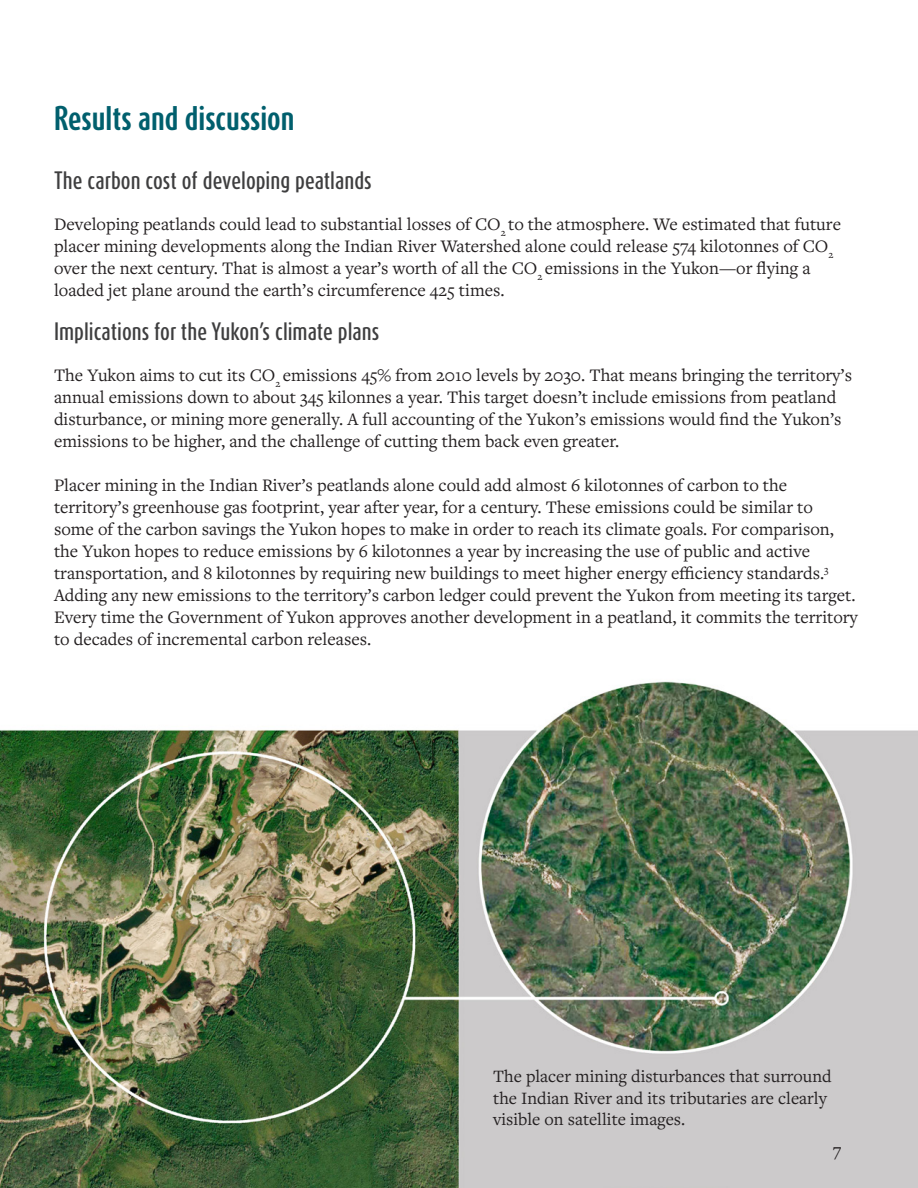
<style>
.page{position:relative;width:918px;height:1188px;background:#fff}
.page>*{position:absolute;margin:0;border:0;box-sizing:border-box;transform-origin:0 0}
.Heading{font:700 28.5px "Dax Compact Pro";color:#005f6d}
.Subheading{font:500 21px "Dax Compact Pro";color:#3e3e3f}
.t1{font:18.75px "Freight Text Pro";color:#231f20}
.Unjustified{font:18.3px/21.9px "Freight Text Pro";color:#231f20}
.t2{font:18px/21.6px "Freight Text Pro";color:#231f20}
</style>
<div class="page">
<img style="left:0;top:681px;width:918px;height:507px">
<p class="Heading" style="left:54px;top:99px;width:242px">Results and discussion</p>
<p class="Subheading" style="left:54px;top:167px;width:319px">The carbon cost of developing peatlands</p>
<p class="Unjustified" style="left:54px;top:213px;width:789px">Developing peatlands could lead to substantial losses of CO<sub>2</sub> to the atmosphere. We estimated that future placer mining developments along the Indian River Watershed alone could release 574 kilotonnes of CO<sub>2 </sub>over the next century. That is almost a year’s worth of all the CO<sub>2</sub> emissions in the Yukon—or flying a loaded jet plane around the earth’s circumference 425 times.</p>
<p class="Subheading" style="left:54px;top:318px;width:327px">Implications for the Yukon’s climate plans</p>
<p class="Unjustified" style="left:54px;top:364px;width:800px">The Yukon aims to cut its CO<sub>2</sub> emissions 45% from 2010 levels by 2030. That means bringing the territory’s annual emissions down to about 345 kilonnes a year. This target doesn’t include emissions from peatland disturbance, or mining more generally. A full accounting of the Yukon’s emissions would find the Yukon’s emissions to be higher, and the challenge of cutting them back even greater.</p>
<p class="Unjustified" style="left:54px;top:473px;width:805px">Placer mining in the Indian River’s peatlands alone could add almost 6 kilotonnes of carbon to the territory’s greenhouse gas footprint, year after year, for a century. These emissions could be similar to<br>some of the carbon savings the Yukon hopes to make in order to reach its climate goals. For comparison, the Yukon hopes to reduce emissions by 6 kilotonnes a year by increasing the use of public and active transportation, and 8 kilotonnes by requiring new buildings to meet higher energy efficiency standards.<sup>3<br></sup>Adding any new emissions to the territory’s carbon ledger could prevent the Yukon from meeting its target.<br>Every time the Government of Yukon approves another development in a peatland, it commits the territory to decades of incremental carbon releases.</p>
<p class="t2" style="left:493px;top:1065px;width:340px">The placer mining disturbances that surround the Indian River and its tributaries are clearly visible on satellite images.</p>
<p class="t1" style="left:833px;top:1137px;width:10px">7</p>
</div>
